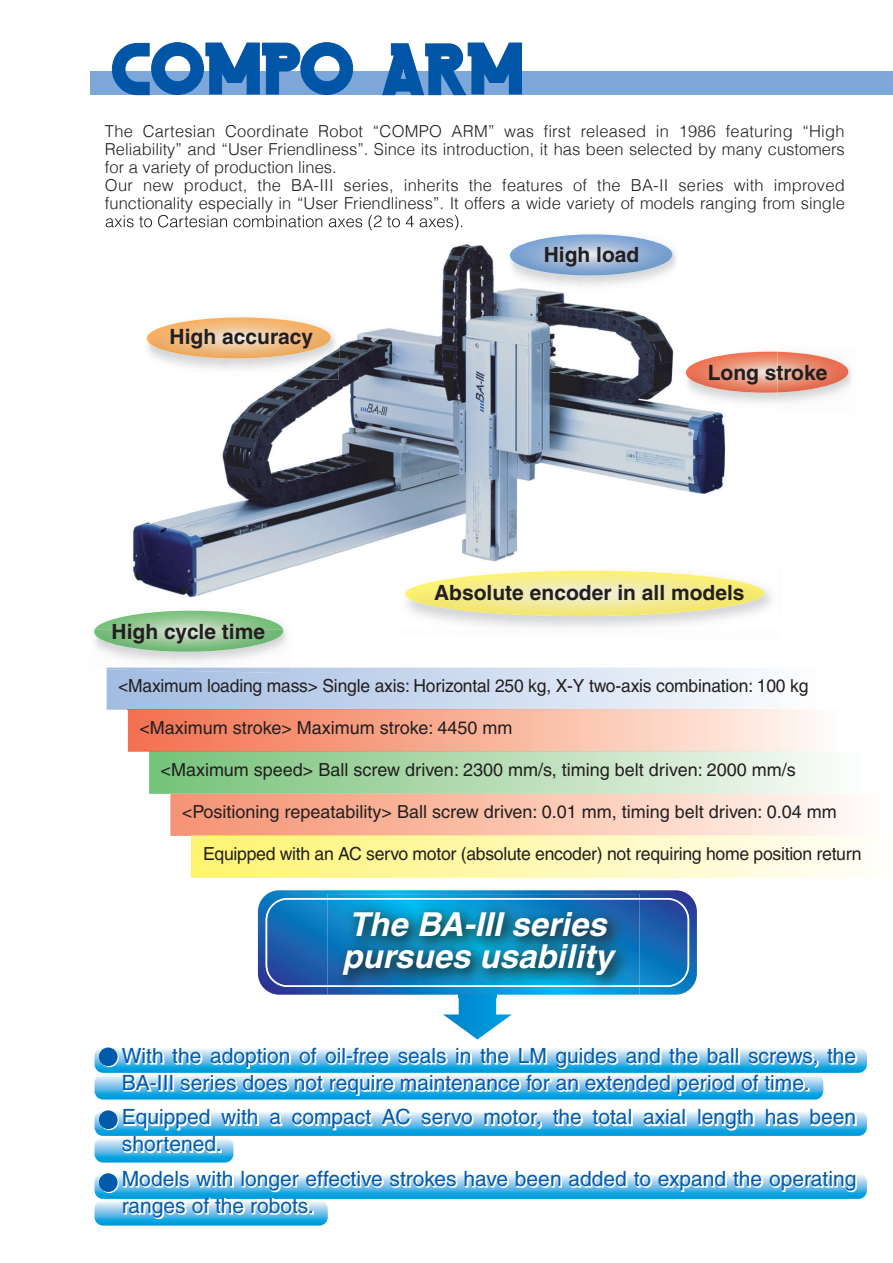
<style>
.page{position:relative;width:893px;height:1263px;background:#fff}
.page>*{position:absolute;margin:0;border:0;box-sizing:border-box;transform-origin:0 0}
.t1{font:italic 700 33px/31.5px "Helvetica";color:#fff}
.t2{font:21px/27px "Helvetica";color:#015aaa}
.t3{font:700 21px "Helvetica";color:#231f20}
.t4{font:18px "Helvetica";letter-spacing:-.01em;color:#231f20}
.t5{font:300 16.5px/18px "Helvetica";color:#231f20}
</style>
<div class="page">
<div style="left:91px;top:71px;width:802px;height:24px;background:#7ca7d8"></div>
<svg style="left:258px;top:890px;width:439px;height:105px;background:#357dbf"></svg>
<svg style="left:266px;top:898px;width:423px;height:89px;background:#256eb6"></svg>
<svg style="left:95px;top:998px;width:772px;height:227px"></svg>
<svg style="left:112px;top:42px;width:241px;height:53px"></svg>
<svg style="left:382px;top:42px;width:140px;height:53px"></svg>
<svg style="left:107px;top:668px;width:757px;height:168px;background:#e0d0c1"></svg>
<img style="left:170px;top:794px;width:691px;height:1px">
<div style="left:192px;top:836px;width:701px;height:42px;background:linear-gradient(to right,#fff471,#fffefb)"></div>
<img style="left:192px;top:836px;width:690px;height:1px">
<img style="left:105px;top:214px;width:539px;height:102px">
<img style="left:133px;top:514px;width:54px;height:82px">
<img style="left:295px;top:316px;width:431px;height:251px">
<img style="left:187px;top:380px;width:108px;height:218px">
<img style="left:186px;top:212px;width:568px;height:1px">
<img style="left:106px;top:215px;width:356px;height:15px">
<img style="left:506px;top:225px;width:170px;height:72px">
<img style="left:510px;top:234px;width:162px;height:42px">
<img style="left:142px;top:308px;width:198px;height:72px">
<img style="left:147px;top:317px;width:184px;height:41px">
<img style="left:778px;top:351px;width:74px;height:52px">
<img style="left:682px;top:343px;width:96px;height:69px">
<img style="left:778px;top:378px;width:67px;height:14px">
<img style="left:686px;top:352px;width:92px;height:41px">
<img style="left:107px;top:668px;width:184px;height:5px">
<img style="left:94px;top:611px;width:189px;height:41px">
<img style="left:396px;top:561px;width:375px;height:67px">
<img style="left:405px;top:571px;width:359px;height:45px">
<img style="left:327px;top:894px;width:312px;height:104px">
<img style="left:459px;top:995px;width:37px;height:3px">
<img style="left:327px;top:898px;width:312px;height:89px">
<svg style="left:100px;top:1048px;width:19px;height:19px"></svg>
<div style="left:99px;top:1047px;width:19px;height:19px;background:#015aaa;border-radius:50%"></div>
<svg style="left:100px;top:1111px;width:19px;height:19px"></svg>
<div style="left:99px;top:1110px;width:19px;height:19px;background:#015aaa;border-radius:50%"></div>
<svg style="left:100px;top:1174px;width:19px;height:19px"></svg>
<div style="left:99px;top:1173px;width:19px;height:19px;background:#015aaa;border-radius:50%"></div>
<p class="t5" style="left:105px;top:121px;width:741px">The Cartesian Coordinate Robot “COMPO ARM” was first released in 1986 featuring “High Reliability” and “User Friendliness”. Since its introduction, it has been selected by many customers for a variety of production lines.<br>Our new product, the BA-III series, inherits the features of the BA-II series with improved functionality especially in “User Friendliness”. It offers a wide variety of models ranging from single</p>
<p class="t3" style="left:170px;top:324px;width:145px">High accuracy</p>
<p class="t3" style="left:112px;top:618px;width:155px">High cycle time</p>
<p class="t3" style="left:544px;top:242px;width:97px">High load</p>
<p class="t3" style="left:708px;top:359px;width:121px">Long stroke</p>
<p class="t3" style="left:434px;top:580px;width:312px">Absolute encoder in all models</p>
<p class="t4" style="left:118px;top:675px;width:692px">&lt;Maximum loading mass&gt; Single axis: Horizontal 250 kg, X-Y two-axis combination: 100 kg</p>
<p class="t4" style="left:139px;top:717px;width:375px">&lt;Maximum stroke&gt; Maximum stroke: 4450 mm</p>
<p class="t4" style="left:161px;top:759px;width:637px">&lt;Maximum speed&gt; Ball screw driven: 2300 mm/s, timing belt driven: 2000 mm/s</p>
<p class="t4" style="left:182px;top:801px;width:656px">&lt;Positioning repeatability&gt; Ball screw driven: 0.01 mm, timing belt driven: 0.04 mm</p>
<p class="t4" style="left:203px;top:843px;width:660px">Equipped with an AC servo motor (absolute encoder) not requiring home position return</p>
<h1 class="t1" style="left:342px;top:908px;width:272px">The BA-III series pursues usability</h1>
<p class="t2" style="left:122px;top:1042px;width:736px">With the adoption of oil-free seals in the LM guides and the ball screws, the<br>BA-III series does not require maintenance for an extended period of time.</p>
<p class="t2" style="left:122px;top:1103px;width:736px">Equipped with a compact AC servo motor, the total axial length has been shortened.</p>
<p class="t2" style="left:122px;top:1165px;width:736px">Models with longer effective strokes have been added to expand the operating ranges of the robots.</p>
</div>
